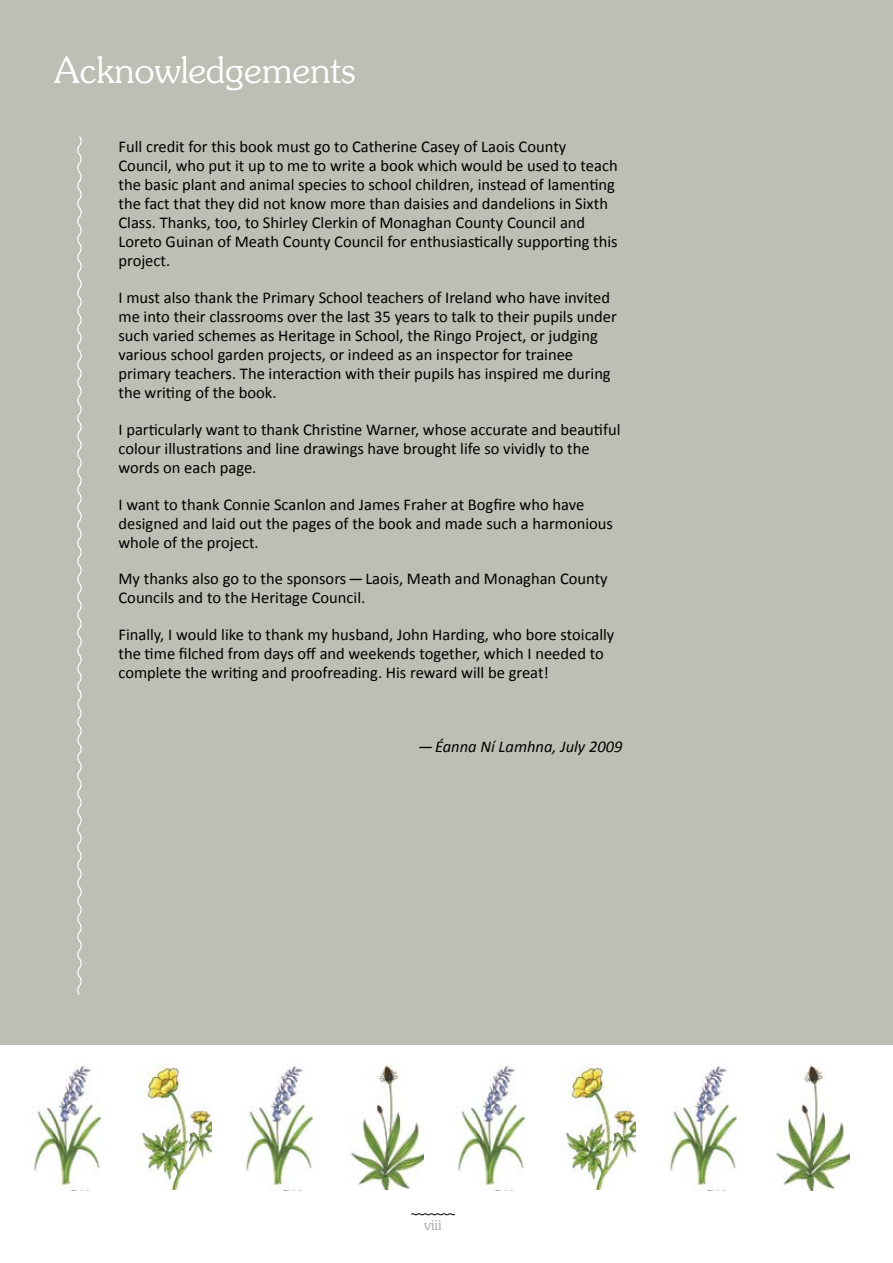
<style>
.page{position:relative;width:893px;height:1263px;background:#fff}
.page>*{position:absolute;margin:0;border:0;box-sizing:border-box;transform-origin:0 0}
.t1{font:300 36px "Souvenir";color:#fff}
.t2{font:16.5px/18.9px "Calibri";color:#000}
.t3{font:italic 16.5px "Calibri";color:#000}
.t4{font:300 15px "Souvenir";color:#a7a9ac}
</style>
<div class="page">
<div style="left:0;top:0;width:893px;height:1044px;background:#bebeb4"></div>
<svg style="left:411px;top:1213px;width:44px;height:2px"></svg>
<img style="left:31px;top:1065px;width:70px;height:126px">
<img style="left:456px;top:1065px;width:69px;height:126px">
<img style="left:244px;top:1065px;width:69px;height:126px">
<img style="left:668px;top:1065px;width:69px;height:126px">
<img style="left:138px;top:1063px;width:73px;height:126px">
<img style="left:562px;top:1063px;width:73px;height:126px">
<img style="left:350px;top:1063px;width:73px;height:126px">
<img style="left:774px;top:1063px;width:75px;height:128px">
<svg style="left:77px;top:136px;width:5px;height:859px"></svg>
<h1 class="t1" style="left:54px;top:48px;width:303px">Acknowledgements</h1>
<p class="t2" style="left:118px;top:136px;width:501px">Full credit for this book must go to Catherine Casey of Laois County Council, who put it up to me to write a book which would be used to teach the basic plant and animal species to school children, instead of lamenting the fact that they did not know more than daisies and dandelions in Sixth Class. Thanks, too, to Shirley Clerkin of Monaghan County Council and Loreto Guinan of Meath County Council for enthusiastically supporting this project.</p>
<p class="t2" style="left:118px;top:287px;width:500px">I must also thank the Primary School teachers of Ireland who have invited me into their classrooms over the last 35 years to talk to their pupils under such varied schemes as Heritage in School, the Ringo Project, or judging various school garden projects, or indeed as an inspector for trainee primary teachers. The interaction with their pupils has inspired me during the writing of the book.</p>
<p class="t2" style="left:118px;top:419px;width:504px">I particularly want to thank Christine Warner, whose accurate and beautiful colour illustrations and line drawings have brought life so vividly to the words on each page.</p>
<p class="t2" style="left:118px;top:494px;width:496px">I want to thank Connie Scanlon and James Fraher at Bogfire who have designed and laid out the pages of the book and made such a harmonious whole of the project.</p>
<p class="t2" style="left:118px;top:569px;width:491px">My thanks also go to the sponsors—Laois, Meath and Monaghan County<br>Councils and to the Heritage Council.</p>
<p class="t2" style="left:118px;top:625px;width:497px">Finally, I would like to thank my husband, John Harding, who bore stoically the time filched from days off and weekends together, which I needed to complete the writing and proofreading. His reward will be great!</p>
<p class="t3" style="left:418px;top:737px;width:206px">—Éanna Ní Lamhna, July 2009</p>
<p class="t4" style="left:424px;top:1216px;width:19px">viii</p>
</div>
